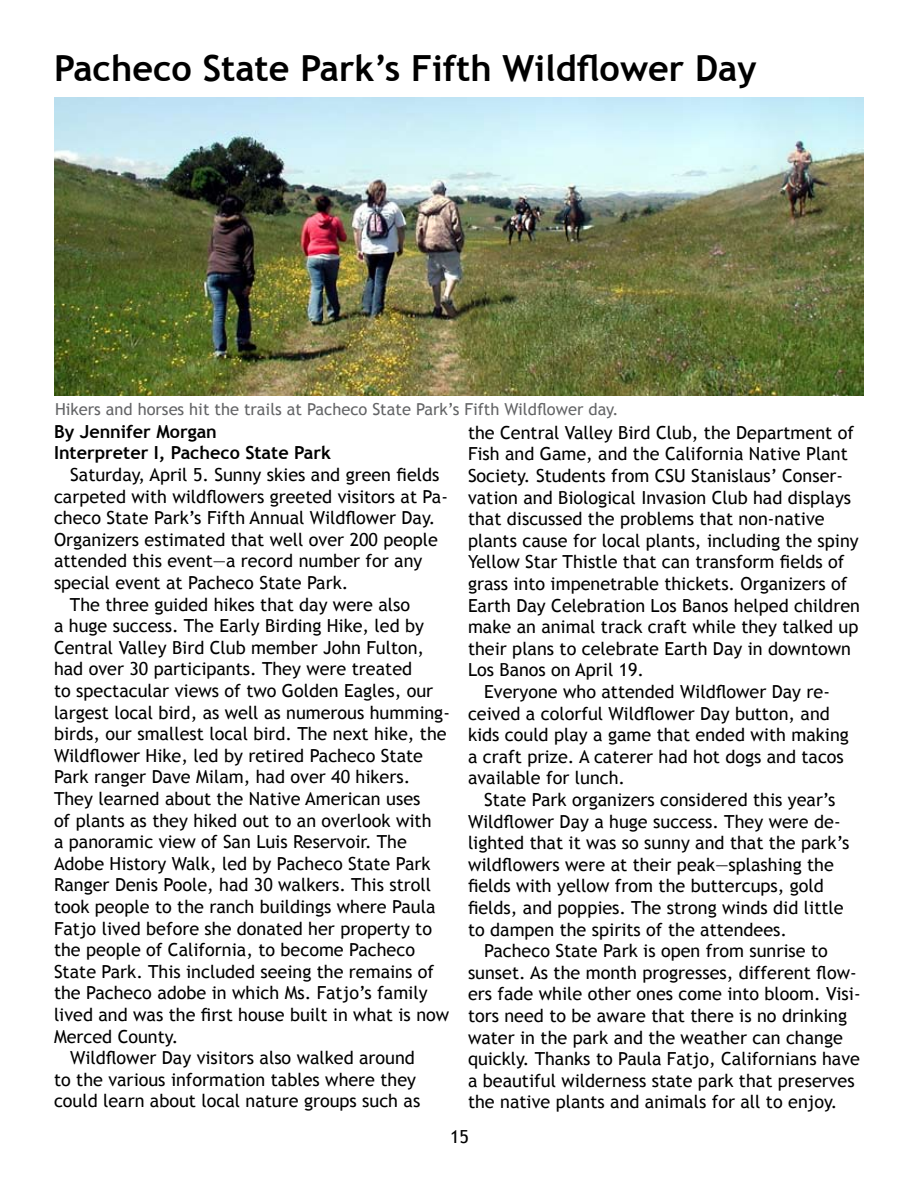
<style>
.page{position:relative;width:918px;height:1188px;background:#fff}
.page>*{position:absolute;margin:0;border:0;box-sizing:border-box;transform-origin:0 0}
.t1{font:700 36px "Trebuchet MS";color:#000}
.t2{font:18px "Trebuchet MS";color:#000}
.t3{font:700 18px/21.6px "Trebuchet MS";color:#000}
.t4{font:16.5px "Trebuchet MS";color:#636466}
</style>
<div class="page">
<img style="left:54px;top:98px;width:810px;height:298px">
<h1 class="t1" style="left:54px;top:45px;width:704px">Pacheco State Park’s Fifth Wildflower Day</h1>
<p class="t4" style="left:55px;top:399px;width:565px">Hikers and horses hit the trails at Pacheco State Park’s Fifth Wildflower day.</p>
<p class="t3" style="left:54px;top:421px;width:279px">By Jennifer Morgan<br>Interpreter I, Pacheco State Park</p>
<p class="t2" style="left:70px;top:464px;width:371px">Saturday, April 5. Sunny skies and green fields</p>
<p class="t2" style="left:54px;top:486px;width:396px">carpeted with wildflowers greeted visitors at Pa-</p>
<p class="t2" style="left:54px;top:507px;width:383px">checo State Park’s Fifth Annual Wildflower Day.</p>
<p class="t2" style="left:54px;top:529px;width:386px">Organizers estimated that well over 200 people</p>
<p class="t2" style="left:54px;top:550px;width:370px">attended this event—a record number for any</p>
<p class="t2" style="left:54px;top:572px;width:296px">special event at Pacheco State Park.</p>
<p class="t2" style="left:70px;top:594px;width:342px">The three guided hikes that day were also</p>
<p class="t2" style="left:54px;top:615px;width:372px">a huge success. The Early Birding Hike, led by</p>
<p class="t2" style="left:54px;top:637px;width:372px">Central Valley Bird Club member John Fulton,</p>
<p class="t2" style="left:54px;top:658px;width:360px">had over 30 participants. They were treated</p>
<p class="t2" style="left:54px;top:680px;width:381px">to spectacular views of two Golden Eagles, our</p>
<p class="t2" style="left:54px;top:702px;width:397px">largest local bird, as well as numerous humming-</p>
<p class="t2" style="left:54px;top:723px;width:394px">birds, our smallest local bird. The next hike, the</p>
<p class="t2" style="left:54px;top:745px;width:371px">Wildflower Hike, led by retired Pacheco State</p>
<p class="t2" style="left:54px;top:766px;width:358px">Park ranger Dave Milam, had over 40 hikers.</p>
<p class="t2" style="left:54px;top:788px;width:368px">They learned about the Native American uses</p>
<p class="t2" style="left:54px;top:810px;width:379px">of plants as they hiked out to an overlook with</p>
<p class="t2" style="left:54px;top:831px;width:354px">a panoramic view of San Luis Reservoir. The</p>
<p class="t2" style="left:54px;top:853px;width:378px">Adobe History Walk, led by Pacheco State Park</p>
<p class="t2" style="left:54px;top:874px;width:379px">Ranger Denis Poole, had 30 walkers. This stroll</p>
<p class="t2" style="left:54px;top:896px;width:383px">took people to the ranch buildings where Paula</p>
<p class="t2" style="left:54px;top:918px;width:380px">Fatjo lived before she donated her property to</p>
<p class="t2" style="left:54px;top:939px;width:363px">the people of California, to become Pacheco</p>
<p class="t2" style="left:54px;top:961px;width:382px">State Park. This included seeing the remains of</p>
<p class="t2" style="left:54px;top:982px;width:375px">the Pacheco adobe in which Ms. Fatjo’s family</p>
<p class="t2" style="left:54px;top:1004px;width:397px">lived and was the first house built in what is now</p>
<p class="t2" style="left:54px;top:1026px;width:126px">Merced County.</p>
<p class="t2" style="left:70px;top:1047px;width:346px">Wildflower Day visitors also walked around</p>
<p class="t2" style="left:54px;top:1069px;width:364px">to the various information tables where they</p>
<p class="t2" style="left:54px;top:1090px;width:368px">could learn about local nature groups such as</p>
<p class="t2" style="left:468px;top:422px;width:388px">the Central Valley Bird Club, the Department of</p>
<p class="t2" style="left:468px;top:443px;width:381px">Fish and Game, and the California Native Plant</p>
<p class="t2" style="left:468px;top:465px;width:377px">Society. Students from CSU Stanislaus’ Conser-</p>
<p class="t2" style="left:468px;top:487px;width:385px">vation and Biological Invasion Club had displays</p>
<p class="t2" style="left:468px;top:508px;width:358px">that discussed the problems that non-native</p>
<p class="t2" style="left:468px;top:530px;width:392px">plants cause for local plants, including the spiny</p>
<p class="t2" style="left:468px;top:551px;width:378px">Yellow Star Thistle that can transform fields of</p>
<p class="t2" style="left:468px;top:573px;width:381px">grass into impenetrable thickets. Organizers of</p>
<p class="t2" style="left:468px;top:595px;width:393px">Earth Day Celebration Los Banos helped children</p>
<p class="t2" style="left:468px;top:616px;width:392px">make an animal track craft while they talked up</p>
<p class="t2" style="left:468px;top:638px;width:385px">their plans to celebrate Earth Day in downtown</p>
<p class="t2" style="left:468px;top:659px;width:178px">Los Banos on April 1 9.</p>
<p class="t2" style="left:484px;top:681px;width:347px">Everyone who attended Wildflower Day re-</p>
<p class="t2" style="left:468px;top:703px;width:363px">ceived a colorful Wildflower Day button, and</p>
<p class="t2" style="left:468px;top:724px;width:382px">kids could play a game that ended with making</p>
<p class="t2" style="left:468px;top:746px;width:377px">a craft prize. A caterer had hot dogs and tacos</p>
<p class="t2" style="left:468px;top:767px;width:159px">available for lunch.</p>
<p class="t2" style="left:484px;top:789px;width:353px">State Park organizers considered this year’s</p>
<p class="t2" style="left:468px;top:811px;width:374px">Wildflower Day a huge success. They were de-</p>
<p class="t2" style="left:468px;top:832px;width:383px">lighted that it was so sunny and that the park’s</p>
<p class="t2" style="left:468px;top:854px;width:367px">wildflowers were at their peak—splashing the</p>
<p class="t2" style="left:468px;top:875px;width:357px">fields with yellow from the buttercups, gold</p>
<p class="t2" style="left:468px;top:897px;width:377px">fields, and poppies. The strong winds did little</p>
<p class="t2" style="left:468px;top:919px;width:321px">to dampen the spirits of the attendees.</p>
<p class="t2" style="left:484px;top:940px;width:345px">Pacheco State Park is open from sunrise to</p>
<p class="t2" style="left:468px;top:962px;width:390px">sunset. As the month progresses, different flow-</p>
<p class="t2" style="left:468px;top:983px;width:394px">ers fade while other ones come into bloom. Visi-</p>
<p class="t2" style="left:468px;top:1005px;width:381px">tors need to be aware that there is no drinking</p>
<p class="t2" style="left:468px;top:1027px;width:376px">water in the park and the weather can change</p>
<p class="t2" style="left:468px;top:1048px;width:394px">quickly. Thanks to Paula Fatjo, Californians have</p>
<p class="t2" style="left:468px;top:1070px;width:388px">a beautiful wilderness state park that preserves</p>
<p class="t2" style="left:468px;top:1091px;width:371px">the native plants and animals for all to enjoy.</p>
<p class="t2" style="left:450px;top:1126px;width:20px">1 5</p>
</div>
